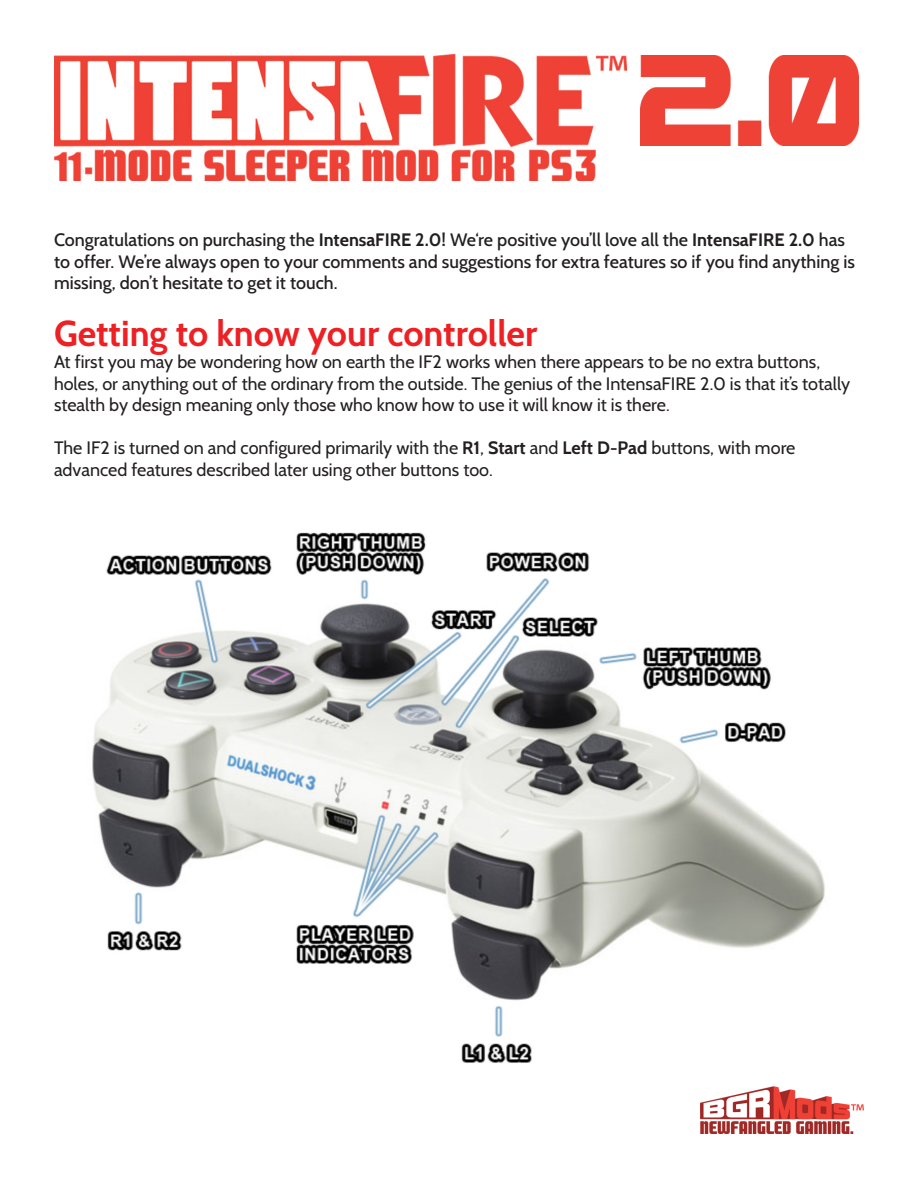
<style>
.page{position:relative;width:918px;height:1188px;background:#fff}
.page>*{position:absolute;margin:0;border:0;box-sizing:border-box;transform-origin:0 0}
.t1{font:700 36px "Cabin";color:#ed2024}
.t2{font:18px/21.6px "Cabin";color:#231f20}
.t3{font:500 18px/21.6px "Cabin";color:#231f20}
.s1{font-weight:700}
</style>
<div class="page">
<img style="left:700px;top:1086px;width:164px;height:48px">
<img style="left:92px;top:532px;width:733px;height:531px">
<img style="left:54px;top:54px;width:572px;height:126px">
<img style="left:641px;top:56px;width:218px;height:89px">
<p class="t3" style="left:54px;top:229px;width:802px">Congratulations on purchasing the <span class="s1">IntensaFIRE 2.0!</span> We‘re positive you’ll love all the <span class="s1">IntensaFIRE 2.0</span> has to offer. We’re always open to your comments and suggestions for extra features so if you find anything is missing, don’t hesitate to get it touch.</p>
<p class="t1" style="left:54px;top:312px;width:485px">Getting to know your controller</p>
<p class="t2" style="left:54px;top:351px;width:798px">At first you may be wondering how on earth the IF2 works when there appears to be no extra buttons, holes, or anything out of the ordinary from the outside. The genius of the IntensaFIRE 2.0 is that it’s totally stealth by design meaning only those who know how to use it will know it is there.</p>
<p class="t2" style="left:54px;top:437px;width:743px">The IF2 is turned on and configured primarily with the <span class="s1">R1</span>, <span class="s1">Start</span> and <span class="s1">Left D-Pad</span> buttons, with more</p>
<p class="t2" style="left:54px;top:459px;width:440px">advanced features described later using other buttons too.</p>
</div>
